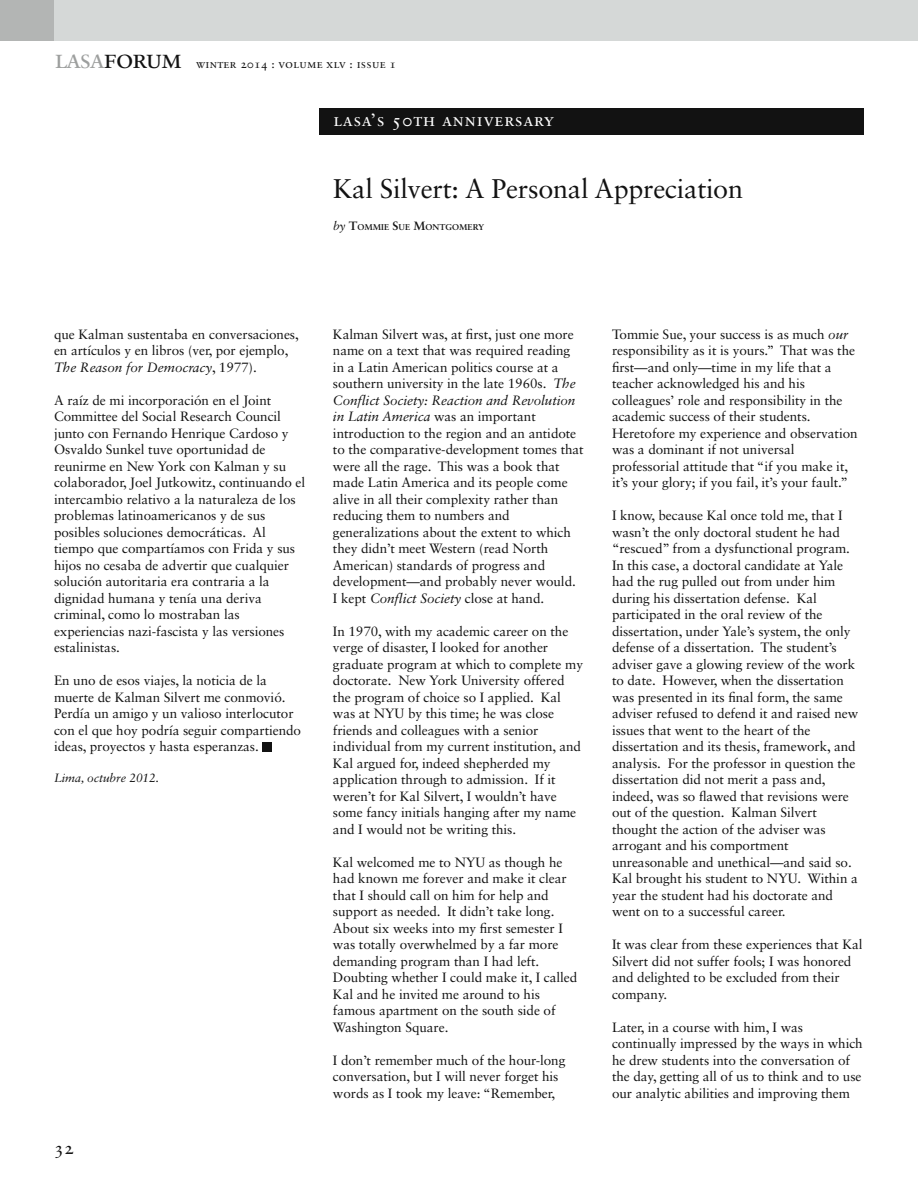
<style>
.page{position:relative;width:918px;height:1188px;background:#fff}
.page>*{position:absolute;margin:0;border:0;box-sizing:border-box;transform-origin:0 0}
.t1{font:27px "Sabon LT Std";letter-spacing:-.01em;color:#121212}
.t2{font:27px "Sabon Roman SC";letter-spacing:-.045em;color:#121212}
.t3{font:18px "Sabon Roman SC";letter-spacing:.05em;color:#fff}
.t4{font:18px "Sabon Roman Os F";color:#121212}
.t5{font:13.5px/16.5px "Sabon LT Std";letter-spacing:-.005em;color:#121212}
.t6{font:12px "Sabon Roman SC";letter-spacing:.02em;color:#121212}
.t7{font:italic 12px "Sabon LT Std";letter-spacing:-.005em;color:#121212}
.t8{font:700 8.4px "Sabon";color:#121212}
.s1{color:#9d9f9e}
.s2{font-family:"Sabon LT Std";font-weight:400;font-style:italic;font-size:12px}
.s3{font-size:12px}
.s4{font-style:italic}
</style>
<div class="page">
<div style="left:320px;top:108px;width:544px;height:27px;background:#121212"></div>
<div style="left:263px;top:742px;width:9px;height:10px;background:#121212"></div>
<div style="left:0;top:0;width:54px;height:40px;background:#b3b5b4"></div>
<div style="left:54px;top:0;width:864px;height:40px;background:#d5d8d7"></div>
<h1 class="t2" style="left:54px;top:42px;width:130px"><span class="s1">lasa</span>forum</h1>
<p class="t6" style="left:196px;top:56px;width:202px">winter 2014 : volume xlv : issue 1</p>
<h2 class="t3" style="left:333px;top:109px;width:223px">lasa’s 50th anniversary</h2>
<h1 class="t1" style="left:333px;top:173px;width:412px">Kal Silvert: A Personal Appreciation</h1>
<p class="t8" style="left:333px;top:221px;width:153px"><span class="s2">by</span> <span class="s3">T</span>OMMIE <span class="s3">S</span>UE <span class="s3">M</span>ONTGOMERY</p>
<p class="t5" style="left:54px;top:326px;width:246px">que Kalman sustentaba en conversaciones, en artículos y en libros (ver, por ejemplo,<br><span class="s4">The Reason for Democracy</span>, 1977).</p>
<p class="t5" style="left:54px;top:392px;width:253px">A raíz de mi incorporación en el Joint Committee del Social Research Council junto con Fernando Henrique Cardoso y Osvaldo Sunkel tuve oportunidad de reunirme en New York con Kalman y su colaborador, Joel Jutkowitz, continuando el intercambio relativo a la naturaleza de los problemas latinoamericanos y de sus posibles soluciones democráticas. Al tiempo que compartíamos con Frida y sus hijos no cesaba de advertir que cualquier solución autoritaria era contraria a la dignidad humana y tenía una deriva criminal, como lo mostraban las experiencias nazi-fascista y las versiones estalinistas.</p>
<p class="t5" style="left:54px;top:672px;width:249px">En uno de esos viajes, la noticia de la muerte de Kalman Silvert me conmovió.<br>Perdía un amigo y un valioso interlocutor con el que hoy podría seguir compartiendo ideas, proyectos y hasta esperanzas.</p>
<p class="t7" style="left:54px;top:771px;width:107px">Lima, octubre 2012.</p>
<h2 class="t4" style="left:54px;top:1137px;width:22px">32</h2>
<p class="t5" style="left:333px;top:326px;width:252px">Kalman Silvert was, at first, just one more name on a text that was required reading in a Latin American politics course at a southern university in the late 1960s. <span class="s4">The Conflict Society: Reaction and Revolution in Latin America</span> was an important introduction to the region and an antidote to the comparative-development tomes that were all the rage. This was a book that made Latin America and its people come alive in all their complexity rather than reducing them to numbers and generalizations about the extent to which they didn’t meet Western (read North American) standards of progress and development—and probably never would.<br>I kept <span class="s4">Conflict Society</span> close at hand.</p>
<p class="t5" style="left:333px;top:623px;width:252px">In 1970, with my academic career on the verge of disaster, I looked for another graduate program at which to complete my doctorate. New York University offered the program of choice so I applied. Kal was at NYU by this time; he was close friends and colleagues with a senior individual from my current institution, and Kal argued for, indeed shepherded my application through to admission. If it weren’t for Kal Silvert, I wouldn’t have some fancy initials hanging after my name and I would not be writing this.</p>
<p class="t5" style="left:333px;top:854px;width:246px">Kal welcomed me to NYU as though he had known me forever and make it clear that I should call on him for help and support as needed. It didn’t take long.<br>About six weeks into my first semester I was totally overwhelmed by a far more demanding program than I had left.<br>Doubting whether I could make it, I called Kal and he invited me around to his famous apartment on the south side of Washington Square.</p>
<p class="t5" style="left:333px;top:1052px;width:234px">I don’t remember much of the hour-long conversation, but I will never forget his words as I took my leave: “Remember,</p>
<p class="t5" style="left:612px;top:326px;width:247px">Tommie Sue, your success is as much <span class="s4">our </span>responsibility as it is yours.” That was the first—and only—time in my life that a teacher acknowledged his and his colleagues’ role and responsibility in the academic success of their students.<br>Heretofore my experience and observation was a dominant if not universal professorial attitude that “if you make it, it’s your glory; if you fail, it’s your fault.”</p>
<p class="t5" style="left:612px;top:507px;width:248px">I know, because Kal once told me, that I wasn’t the only doctoral student he had “rescued” from a dysfunctional program.<br>In this case, a doctoral candidate at Yale had the rug pulled out from under him during his dissertation defense. Kal participated in the oral review of the dissertation, under Yale’s system, the only defense of a dissertation. The student’s adviser gave a glowing review of the work to date. However, when the dissertation was presented in its final form, the same adviser refused to defend it and raised new issues that went to the heart of the dissertation and its thesis, framework, and analysis. For the professor in question the dissertation did not merit a pass and, indeed, was so flawed that revisions were out of the question. Kalman Silvert thought the action of the adviser was arrogant and his comportment unreasonable and unethical—and said so.<br>Kal brought his student to NYU. Within a year the student had his doctorate and went on to a successful career.</p>
<p class="t5" style="left:612px;top:936px;width:252px">It was clear from these experiences that Kal Silvert did not suffer fools; I was honored and delighted to be excluded from their company.</p>
<p class="t5" style="left:612px;top:1019px;width:252px">Later, in a course with him, I was continually impressed by the ways in which he drew students into the conversation of the day, getting all of us to think and to use our analytic abilities and improving them</p>
</div>
